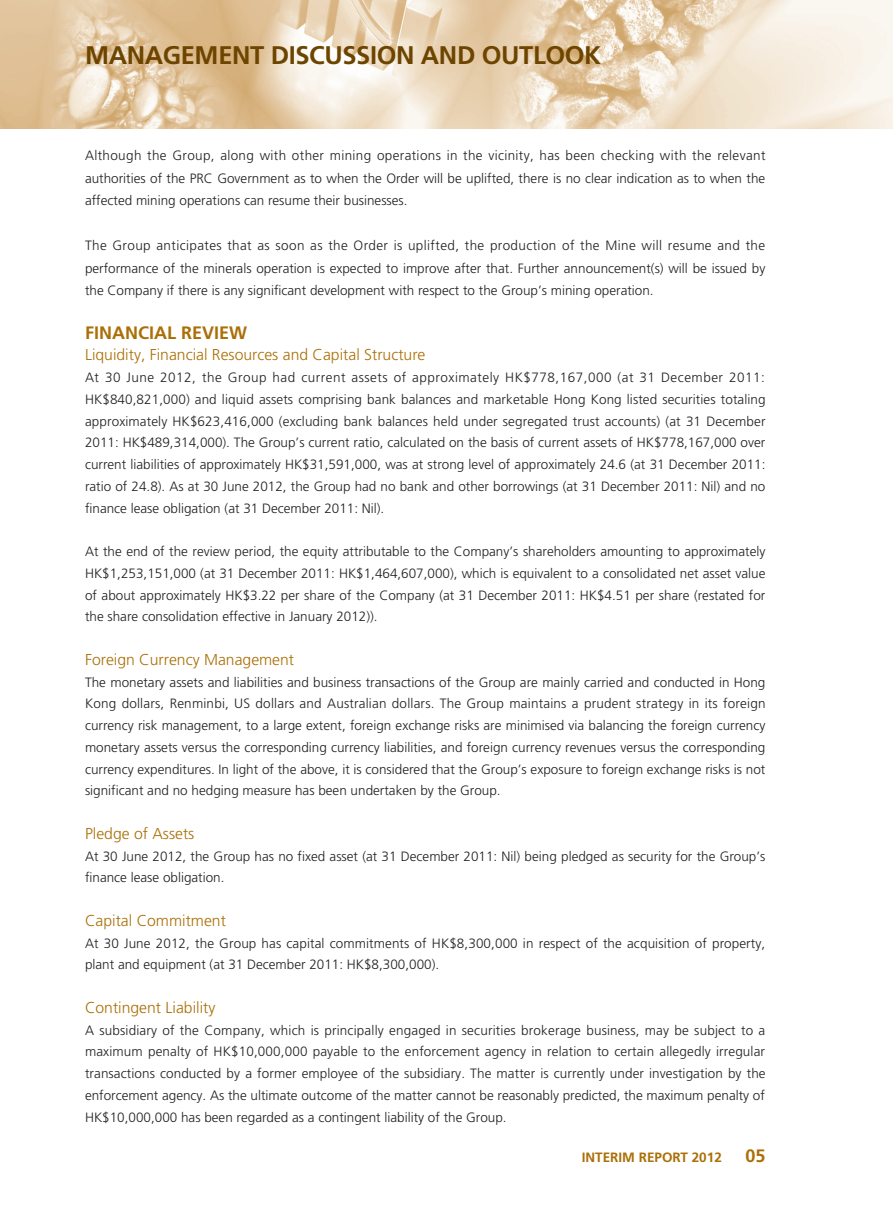
<style>
.page{position:relative;width:893px;height:1212px;background:#fff}
.page>*{position:absolute;margin:0;border:0;box-sizing:border-box;transform-origin:0 0}
.t1{font:700 25.5px "Frutiger LT Std";letter-spacing:-.015em;color:#6d4500}
.t2{font:700 18px "Frutiger LT Std";color:#aa7007}
.t3{font:300 15.75px "Frutiger LT Std";color:#aa7007}
.t4{font:300 13.5px/21.8px "Frutiger LT Std";color:#231f20;text-align:justify}
.t5{font:700 13.5px "Frutiger LT Std";color:#aa7007}
</style>
<div class="page">
<img style="left:0;top:0;width:893px;height:129px">
<h1 class="t1" style="left:85px;top:40px;width:518px">MANAGEMENT DISCUSSION AND OUTLOOK</h1>
<p class="t4" style="left:85px;top:144px;width:682px;line-height:22.5px">Although the Group, along with other mining operations in the vicinity, has been checking with the relevant authorities of the PRC Government as to when the Order will be uplifted, there is no clear indication as to when the affected mining operations can resume their businesses.</p>
<p class="t4" style="left:85px;top:234px;width:682px;line-height:22.5px">The Group anticipates that as soon as the Order is uplifted, the production of the Mine will resume and the performance of the minerals operation is expected to improve after that. Further announcement(s) will be issued by the Company if there is any significant development with respect to the Group’s mining operation.</p>
<h2 class="t2" style="left:85px;top:322px;width:164px">FINANCIAL REVIEW</h2>
<p class="t3" style="left:85px;top:346px;width:342px">Liquidity, Financial Resources and Capital Structure</p>
<p class="t4" style="left:85px;top:367px;width:682px">At 30 June 2012, the Group had current assets of approximately HK$778,167,000 (at 31 December 2011:<br>HK$840,821,000) and liquid assets comprising bank balances and marketable Hong Kong listed securities totaling approximately HK$623,416,000 (excluding bank balances held under segregated trust accounts) (at 31 December 2011: HK$489,314,000). The Group’s current ratio, calculated on the basis of current assets of HK$778,167,000 over current liabilities of approximately HK$31,591,000, was at strong level of approximately 24.6 (at 31 December 2011: ratio of 24.8). As at 30 June 2012, the Group had no bank and other borrowings (at 31 December 2011: Nil) and no finance lease obligation (at 31 December 2011: Nil).</p>
<p class="t4" style="left:85px;top:541px;width:682px">At the end of the review period, the equity attributable to the Company’s shareholders amounting to approximately HK$1,253,151,000 (at 31 December 2011: HK$1,464,607,000), which is equivalent to a consolidated net asset value of about approximately HK$3.22 per share of the Company (at 31 December 2011: HK$4.51 per share (restated for the share consolidation effective in January 2012)).</p>
<p class="t3" style="left:85px;top:650px;width:211px">Foreign Currency Management</p>
<p class="t4" style="left:85px;top:671px;width:682px">The monetary assets and liabilities and business transactions of the Group are mainly carried and conducted in Hong Kong dollars, Renminbi, US dollars and Australian dollars. The Group maintains a prudent strategy in its foreign currency risk management, to a large extent, foreign exchange risks are minimised via balancing the foreign currency monetary assets versus the corresponding currency liabilities, and foreign currency revenues versus the corresponding currency expenditures. In light of the above, it is considered that the Group’s exposure to foreign exchange risks is not significant and no hedging measure has been undertaken by the Group.</p>
<p class="t3" style="left:85px;top:824px;width:111px">Pledge of Assets</p>
<p class="t4" style="left:85px;top:845px;width:682px">At 30 June 2012, the Group has no fixed asset (at 31 December 2011: Nil) being pledged as security for the Group’s finance lease obligation.</p>
<p class="t3" style="left:85px;top:911px;width:142px">Capital Commitment</p>
<p class="t4" style="left:85px;top:932px;width:682px">At 30 June 2012, the Group has capital commitments of HK$8,300,000 in respect of the acquisition of property, plant and equipment (at 31 December 2011: HK$8,300,000).</p>
<p class="t3" style="left:85px;top:998px;width:132px">Contingent Liability</p>
<p class="t4" style="left:85px;top:1019px;width:682px">A subsidiary of the Company, which is principally engaged in securities brokerage business, may be subject to a maximum penalty of HK$10,000,000 payable to the enforcement agency in relation to certain allegedly irregular transactions conducted by a former employee of the subsidiary. The matter is currently under investigation by the enforcement agency. As the ultimate outcome of the matter cannot be reasonably predicted, the maximum penalty of HK$10,000,000 has been regarded as a contingent liability of the Group.</p>
<p class="t5" style="left:582px;top:1150px;width:142px">INTERIM REPORT 2012</p>
<h2 class="t2" style="left:745px;top:1145px;width:22px">05</h2>
</div>
